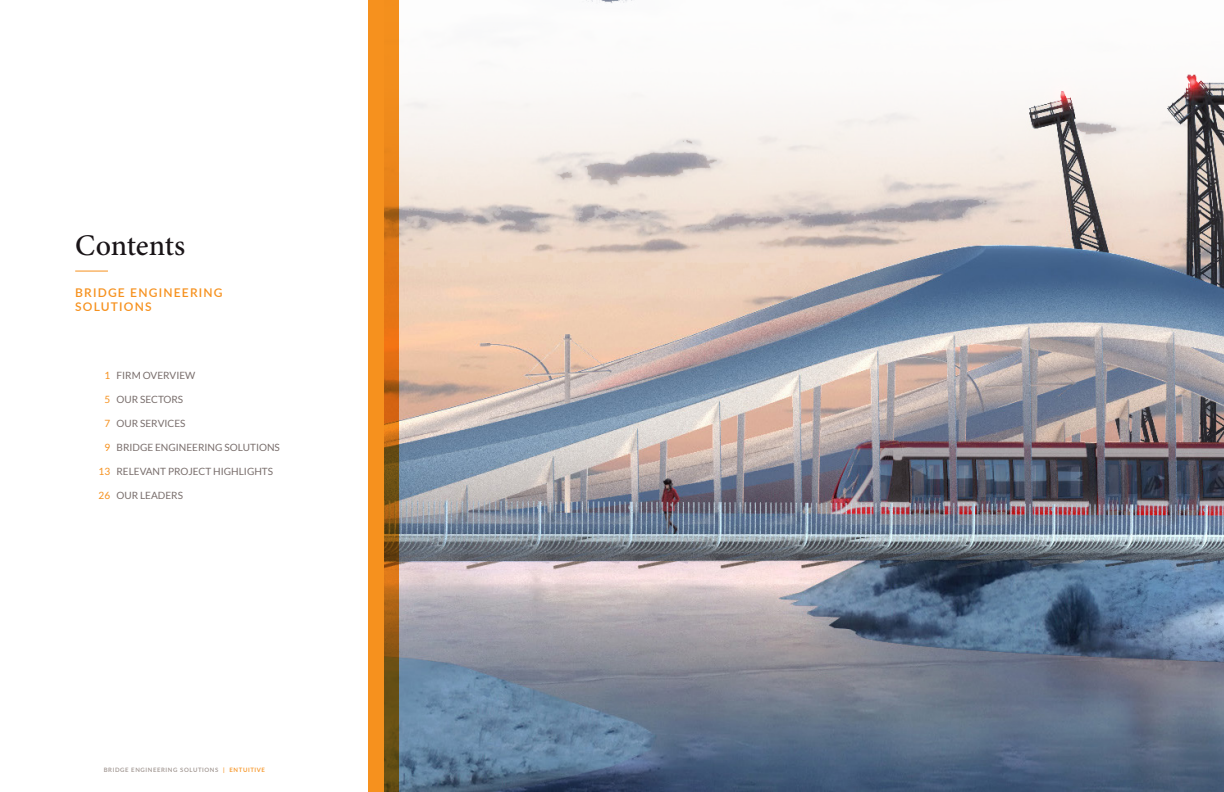
<style>
.page{position:relative;width:1224px;height:792px;background:#fff}
.page>*{position:absolute;margin:0;border:0;box-sizing:border-box;transform-origin:0 0}
.t1{font:500 30px "Minion Pro";letter-spacing:-.005em;color:#191417}
.t2{font:600 12px/14px "Lato";letter-spacing:.1em;color:#f6911e}
.t3{font:10px "Lato";color:#796e6c}
.t4{font:10px "Lato";color:#f6911e}
.t5{font:600 6px "Lato";letter-spacing:.1em;color:#9e938e}
.s1{color:#f6911e}
</style>
<div class="page">
<hr style="left:75px;top:271px;width:33px;height:1px;background:#f6911e">
<img style="left:399px;top:0;width:825px;height:792px">
<svg style="left:369px;top:0;width:30px;height:792px;background:#d67d19"></svg>
<h1 class="t1" style="left:75px;top:225px;width:111px">Contents</h1>
<p class="t2" style="left:75px;top:285px;width:149px">BRIDGE ENGINEERING<br>SOLUTIONS</p>
<p class="t3" style="left:117px;top:370px;width:80px">FIRM OVERVIEW</p>
<p class="t3" style="left:117px;top:394px;width:68px">OUR SECTORS</p>
<p class="t3" style="left:117px;top:418px;width:71px">OUR SERVICES</p>
<p class="t3" style="left:117px;top:442px;width:165px">BRIDGE ENGINEERING SOLUTIONS</p>
<p class="t3" style="left:117px;top:466px;width:158px">RELEVANT PROJECT HIGHLIGHTS</p>
<p class="t3" style="left:117px;top:490px;width:68px">OUR LEADERS</p>
<p class="t4" style="left:104px;top:370px;width:7px">1</p>
<p class="t4" style="left:104px;top:394px;width:7px">5</p>
<p class="t4" style="left:104px;top:418px;width:7px">7</p>
<p class="t4" style="left:104px;top:442px;width:7px">9</p>
<p class="t4" style="left:99px;top:466px;width:13px">13</p>
<p class="t4" style="left:99px;top:490px;width:13px">26</p>
<p class="t5" style="left:104px;top:765px;width:163px">BRIDGE ENGINEERING SOLUTIONS <span class="s1">| ENTUITIVE</span></p>
</div>
